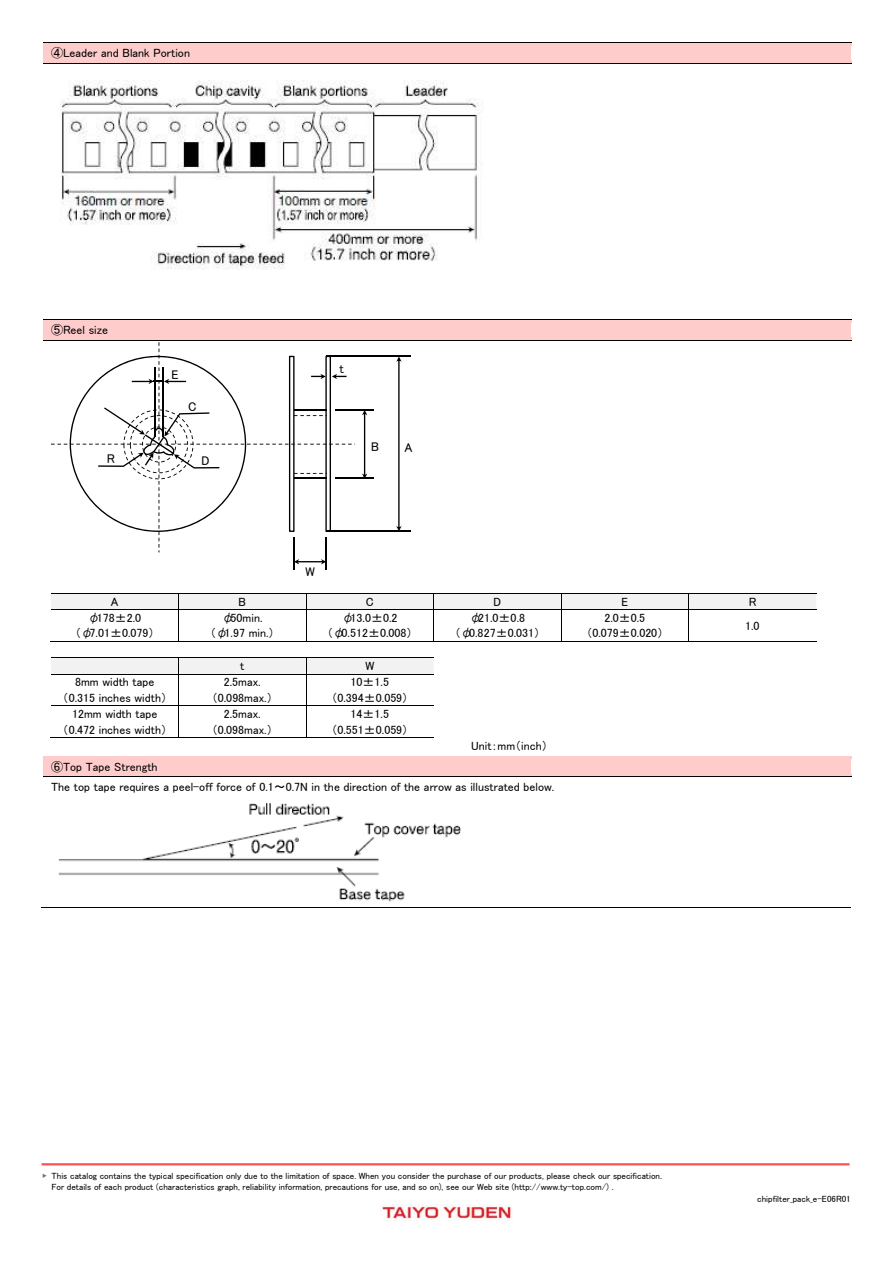
<style>
.page{position:relative;width:893px;height:1263px;background:#fff}
.page>*{position:absolute;margin:0;border:0;box-sizing:border-box;transform-origin:0 0}
.t1{font:12.6px "MS P Gothic";color:#000}
.t2{font:12px/15.6px "MS P Gothic";color:#000;text-align:center}
.t3{font:9px/11.7px "MS P Gothic";color:#000}
.s1{color:#717071}
</style>
<div class="page">
<img style="left:381px;top:1205px;width:131px;height:15px">
<hr style="left:42px;top:1163px;width:807px;height:2px;background:#ff5050">
<div style="left:51px;top:45px;width:792px;height:16px;background:#fcc"></div>
<hr style="left:43px;top:43px;width:808px;height:2px;background:#fcc">
<hr style="left:43px;top:61px;width:808px;height:2px;background:#fcc">
<img style="left:60px;top:81px;width:421px;height:189px">
<hr style="left:43px;top:63px;width:808px;height:1px;background:#000">
<hr style="left:293px;top:537px;width:2px;height:33px;background:#000">
<hr style="left:325px;top:537px;width:1px;height:33px;background:#000">
<svg style="left:295px;top:559px;width:30px;height:5px"></svg>
<svg style="left:43px;top:320px;width:808px;height:232px"></svg>
<hr style="left:51px;top:593px;width:765px;height:1px;background:#000">
<div style="left:51px;top:594px;width:765px;height:15px;background:#f2f2f2"></div>
<hr style="left:51px;top:609px;width:765px;height:1px;background:#000">
<hr style="left:50px;top:641px;width:128px;height:1px;background:#000">
<hr style="left:178px;top:610px;width:1px;height:32px;background:#000">
<hr style="left:179px;top:641px;width:127px;height:1px;background:#000">
<hr style="left:306px;top:610px;width:1px;height:32px;background:#000">
<hr style="left:306px;top:641px;width:127px;height:1px;background:#000">
<hr style="left:433px;top:610px;width:1px;height:32px;background:#000">
<hr style="left:434px;top:641px;width:127px;height:1px;background:#000">
<hr style="left:561px;top:610px;width:1px;height:32px;background:#000">
<hr style="left:561px;top:641px;width:127px;height:1px;background:#000">
<hr style="left:688px;top:610px;width:1px;height:32px;background:#000">
<hr style="left:689px;top:641px;width:127px;height:1px;background:#000">
<hr style="left:51px;top:657px;width:383px;height:1px;background:#000">
<div style="left:51px;top:658px;width:382px;height:16px;background:#f2f2f2"></div>
<hr style="left:51px;top:674px;width:383px;height:1px;background:#000">
<hr style="left:178px;top:674px;width:1px;height:32px;background:#000">
<hr style="left:306px;top:674px;width:1px;height:32px;background:#000">
<hr style="left:51px;top:706px;width:383px;height:1px;background:#000">
<hr style="left:50px;top:737px;width:128px;height:1px;background:#000">
<hr style="left:178px;top:706px;width:1px;height:32px;background:#000">
<hr style="left:179px;top:737px;width:127px;height:1px;background:#000">
<hr style="left:306px;top:706px;width:1px;height:32px;background:#000">
<hr style="left:306px;top:737px;width:128px;height:1px;background:#000">
<hr style="left:43px;top:340px;width:808px;height:1px;background:#000">
<div style="left:51px;top:759px;width:792px;height:15px;background:#fcc"></div>
<hr style="left:43px;top:756px;width:808px;height:1px;background:#000">
<hr style="left:43px;top:757px;width:808px;height:2px;background:#fcc">
<hr style="left:43px;top:774px;width:808px;height:2px;background:#fcc">
<img style="left:58px;top:803px;width:403px;height:99px">
<hr style="left:43px;top:776px;width:808px;height:1px;background:#000">
<hr style="left:42px;top:907px;width:809px;height:1px;background:#000">
<p class="t2" style="left:51px;top:45px;width:140px">④Leader and Blank Portion</p>
<p class="t2" style="left:51px;top:322px;width:59px">⑤Reel size</p>
<p class="t1" style="left:171px;top:368px;width:9px">E</p>
<p class="t1" style="left:188px;top:400px;width:10px">C</p>
<p class="t1" style="left:107px;top:453px;width:9px">R</p>
<p class="t1" style="left:202px;top:454px;width:10px">D</p>
<p class="t1" style="left:339px;top:362px;width:6px">t</p>
<p class="t1" style="left:371px;top:441px;width:10px">B</p>
<p class="t1" style="left:404px;top:442px;width:10px">A</p>
<p class="t1" style="left:305px;top:565px;width:11px">W</p>
<p class="t2" style="left:111px;top:593px;width:9px">A</p>
<p class="t2" style="left:238px;top:593px;width:9px">B</p>
<p class="t2" style="left:366px;top:593px;width:9px">C</p>
<p class="t2" style="left:493px;top:593px;width:9px">D</p>
<p class="t2" style="left:621px;top:593px;width:8px">E</p>
<p class="t2" style="left:749px;top:593px;width:9px">R</p>
<p class="t2" style="left:75px;top:610px;width:81px">φ178±2.0（φ7.01±0.079）</p>
<p class="t2" style="left:210px;top:610px;width:66px">φ50min.（φ1.97 min.）</p>
<p class="t2" style="left:327px;top:610px;width:87px">φ13.0±0.2（φ0.512±0.008）</p>
<p class="t2" style="left:455px;top:610px;width:87px">φ21.0±0.8（φ0.827±0.031）</p>
<p class="t2" style="left:586px;top:610px;width:78px">2.0±0.5（0.079±0.020）</p>
<p class="t2" style="left:745px;top:618px;width:16px">1.0</p>
<p class="t2" style="left:240px;top:658px;width:6px">t</p>
<p class="t2" style="left:365px;top:658px;width:10px">W</p>
<p class="t2" style="left:63px;top:674px;width:106px">8mm width tape（0.315 inches width）</p>
<p class="t2" style="left:212px;top:674px;width:62px">2.5max.（0.098max.）</p>
<p class="t2" style="left:331px;top:674px;width:78px">10±1.5（0.394±0.059）</p>
<p class="t2" style="left:63px;top:706px;width:106px">12mm width tape（0.472 inches width）</p>
<p class="t2" style="left:212px;top:706px;width:62px">2.5max.（0.098max.）</p>
<p class="t2" style="left:331px;top:706px;width:78px">14±1.5（0.551±0.059）</p>
<p class="t2" style="left:471px;top:738px;width:78px">Unit：mm（inch）</p>
<p class="t2" style="left:51px;top:756px;width:505px;line-height:20.5px;text-align:left">⑥Top Tape Strength<br>The top tape requires a peel-off force of 0.1～0.7N in the direction of the arrow as illustrated below.</p>
<p class="t3" style="left:52px;top:1170px;width:612px;text-indent:-9px"><span class="s1">▶</span> This catalog contains the typical specification only due to the limitation of space. When you consider the purchase of our products, please check our specification.<br>For details of each product (characteristics graph, reliability information, precautions for use, and so on), see our Web site (http://www.ty-top.com/) .</p>
<p class="t3" style="left:757px;top:1193px;width:95px">chipfilter_pack_e-E06R01</p>
</div>
